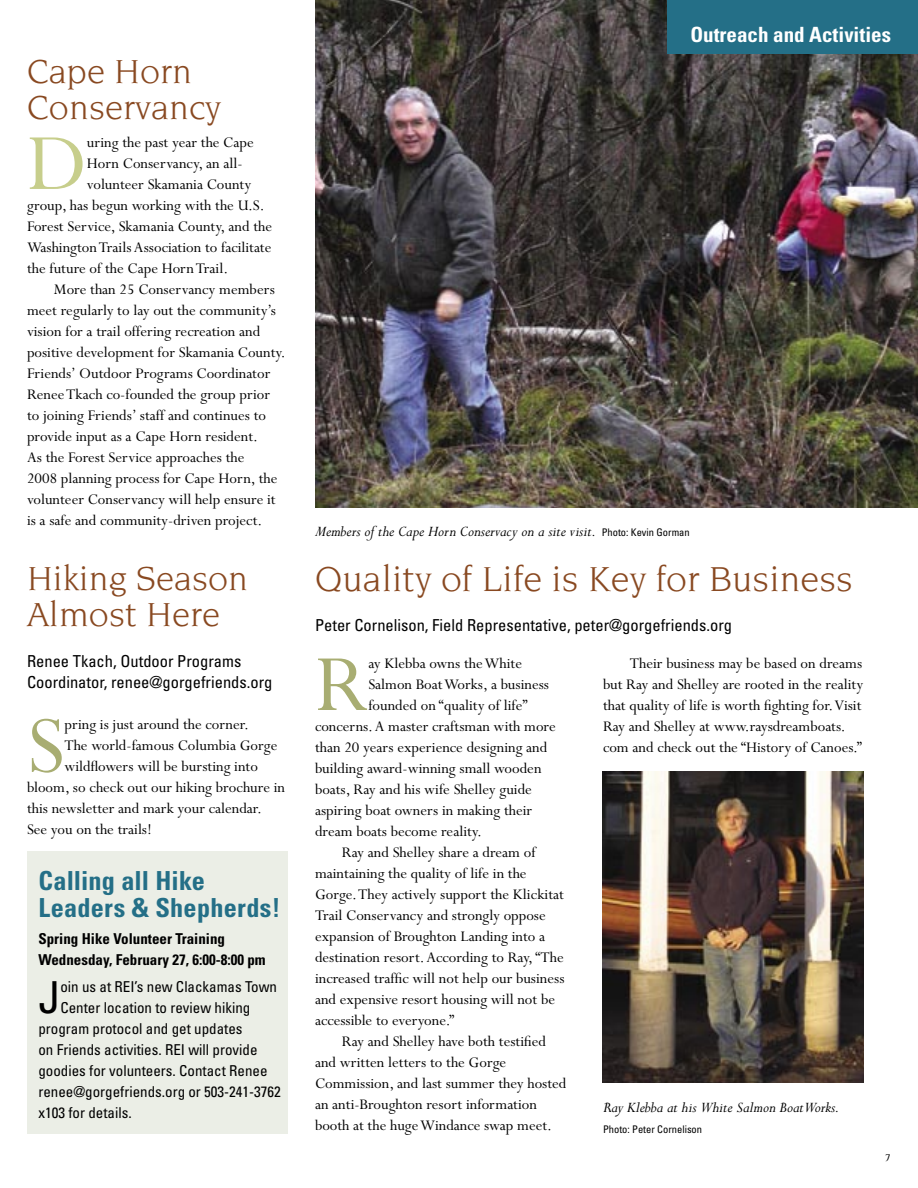
<style>
.page{position:relative;width:918px;height:1188px;background:#fff}
.page>*{position:absolute;margin:0;border:0;box-sizing:border-box;transform-origin:0 0}
.body_text_lead_para{font:89.85px "Perpetua";color:#a8ad72}
.body_text_lead_para-2{font:89.85px "Perpetua";color:#c7ce8c}
.box_text{font:condensed 44.1px "Univers";color:#000}
.minor_headline{font:37.5px "Novarese";color:#894921}
.minor_headline-2{font:36px/36px "Novarese";color:#894921}
.headline_2{font:700 condensed 26.25px/27px "Univers";letter-spacing:.01em;color:#246f87}
.Subhead{font:700 condensed 21px "Univers";color:#fff}
.body_text{font:16.5px/21px "Perpetua";color:#000}
.body_text_lead_para-3{font:16.5px "Perpetua";color:#000}
.byline_2{font:condensed 16.5px/21px "Univers";color:#000}
.t1{font:italic 16.5px "Perpetua";color:#000}
.box_text-2{font:condensed 15px "Univers";color:#000}
.headline_2-2{font:700 condensed 15px/21px "Univers";color:#000}
.gifts{font:13.5px "Perpetua SC";color:#000}
.photo_credit{font:condensed 10.5px "Univers";color:#000}
.s1{font-family:"Univers";font-style:normal;font-stretch:condensed;font-size:10.5px}
</style>
<div class="page">
<div style="left:27px;top:852px;width:261px;height:282px;background:#ebeee6"></div>
<img style="left:315px;top:0;width:603px;height:507px">
<div style="left:667px;top:0;width:251px;height:54px;background:#246f87"></div>
<img style="left:603px;top:772px;width:261px;height:310px">
<p class="minor_headline-2" style="left:27px;top:53px;width:196px">Cape Horn<br>Conservancy</p>
<p class="body_text_lead_para-2" style="left:27px;top:117px;width:61px">D</p>
<p class="body_text_lead_para-3" style="left:87px;top:134px;width:168px">uring the past year the Cape</p>
<p class="body_text_lead_para-3" style="left:87px;top:155px;width:157px">Horn Conservancy, an all-</p>
<p class="body_text_lead_para-3" style="left:87px;top:176px;width:166px">volunteer Skamania County</p>
<p class="body_text_lead_para-3" style="left:27px;top:197px;width:239px">group, has begun working with the U.S.</p>
<p class="body_text_lead_para-3" style="left:27px;top:218px;width:247px">Forest Service, Skamania County, and the</p>
<p class="body_text_lead_para-3" style="left:27px;top:239px;width:246px">Washington Trails Association to facilitate</p>
<p class="body_text_lead_para-3" style="left:27px;top:260px;width:203px">the future of the Cape Horn Trail.</p>
<p class="body_text" style="left:27px;top:279px;width:260px;text-indent:27px">More than 25 Conservancy members meet regularly to lay out the community’s vision for a trail offering recreation and positive development for Skamania County.<br>Friends’ Outdoor Programs Coordinator Renee Tkach co-founded the group prior to joining Friends’ staff and continues to provide input as a Cape Horn resident.<br>As the Forest Service approaches the<br>2008 planning process for Cape Horn, the volunteer Conservancy will help ensure it is a safe and community-driven project.</p>
<p class="minor_headline-2" style="left:27px;top:560px;width:223px">Hiking Season<br>Almost Here</p>
<p class="byline_2" style="left:27px;top:650px;width:247px">Renee Tkach, Outdoor Programs<br>Coordinator, renee@gorgefriends.org</p>
<p class="body_text_lead_para" style="left:27px;top:699px;width:39px">S</p>
<p class="body_text_lead_para-3" style="left:64px;top:716px;width:186px">pring is just around the corner.</p>
<p class="body_text_lead_para-3" style="left:64px;top:737px;width:214px">The world-famous Columbia Gorge</p>
<p class="body_text_lead_para-3" style="left:64px;top:758px;width:195px">wildflowers will be bursting into</p>
<p class="body_text_lead_para-3" style="left:27px;top:779px;width:260px">bloom, so check out our hiking brochure in</p>
<p class="body_text_lead_para-3" style="left:27px;top:800px;width:236px">this newsletter and mark your calendar.</p>
<p class="body_text_lead_para-3" style="left:27px;top:821px;width:126px">See you on the trails!</p>
<p class="headline_2" style="left:38px;top:866px;width:244px">Calling all Hike<br>Leaders &amp; Shepherds!</p>
<p class="headline_2-2" style="left:38px;top:928px;width:229px">Spring Hike Volunteer Training<br>Wednesday, February 27, 6:00-8:00 pm</p>
<p class="box_text" style="left:38px;top:970px;width:24px">J</p>
<p class="box_text-2" style="left:60px;top:978px;width:218px">oin us at REI’s new Clackamas Town</p>
<p class="box_text-2" style="left:60px;top:999px;width:191px">Center location to review hiking</p>
<p class="box_text-2" style="left:38px;top:1020px;width:206px">program protocol and get updates</p>
<p class="box_text-2" style="left:38px;top:1041px;width:221px">on Friends activities. REI will provide</p>
<p class="box_text-2" style="left:38px;top:1062px;width:231px">goodies for volunteers. Contact Renee</p>
<p class="box_text-2" style="left:38px;top:1083px;width:244px">renee@gorgefriends.org or 503-241-3762</p>
<p class="box_text-2" style="left:38px;top:1104px;width:95px">x103 for details.</p>
<p class="Subhead" style="left:690px;top:22px;width:202px">Outreach and Activities</p>
<p class="t1" style="left:315px;top:523px;width:376px">Members of the Cape Horn Conservacy on a site visit. <span class="s1">Photo: Kevin Gorman</span></p>
<p class="minor_headline" style="left:315px;top:559px;width:539px">Quality of Life is Key for Business</p>
<p class="byline_2" style="left:315px;top:615px;width:419px">Peter Cornelison, Field Representative, peter@gorgefriends.org</p>
<p class="body_text_lead_para" style="left:315px;top:638px;width:55px">R</p>
<p class="body_text_lead_para-3" style="left:368px;top:655px;width:155px">ay Klebba owns the White</p>
<p class="body_text_lead_para-3" style="left:368px;top:676px;width:182px">Salmon Boat Works, a business</p>
<p class="body_text_lead_para-3" style="left:368px;top:697px;width:161px">founded on “quality of life”</p>
<p class="body_text_lead_para-3" style="left:315px;top:718px;width:242px">concerns. A master craftsman with more</p>
<p class="body_text_lead_para-3" style="left:315px;top:739px;width:234px">than 20 years experience designing and</p>
<p class="body_text_lead_para-3" style="left:315px;top:760px;width:228px">building award-winning small wooden</p>
<p class="body_text_lead_para-3" style="left:315px;top:781px;width:218px">boats, Ray and his wife Shelley guide</p>
<p class="body_text_lead_para-3" style="left:315px;top:802px;width:219px">aspiring boat owners in making their</p>
<p class="body_text_lead_para-3" style="left:315px;top:823px;width:168px">dream boats become reality.</p>
<p class="body_text" style="left:315px;top:842px;width:251px;text-indent:27px">Ray and Shelley share a dream of maintaining the quality of life in the Gorge. They actively support the Klickitat Trail Conservancy and strongly oppose expansion of Broughton Landing into a destination resort. According to Ray, “The increased traffic will not help our business and expensive resort housing will not be accessible to everyone.”</p>
<p class="body_text" style="left:315px;top:1031px;width:253px;text-indent:27px">Ray and Shelley have both testified and written letters to the Gorge Commission, and last summer they hosted an anti-Broughton resort information booth at the huge Windance swap meet.</p>
<p class="body_text" style="left:603px;top:653px;width:262px;text-indent:27px">Their business may be based on dreams but Ray and Shelley are rooted in the reality that quality of life is worth fighting for. Visit Ray and Shelley at www.raysdreamboats. com and check out the “History of Canoes.”</p>
<p class="t1" style="left:603px;top:1099px;width:238px">Ray Klebba at his White Salmon Boat Works.</p>
<p class="photo_credit" style="left:603px;top:1123px;width:101px">Photo: Peter Cornelison</p>
<p class="gifts" style="left:885px;top:1148px;width:8px">7</p>
</div>
